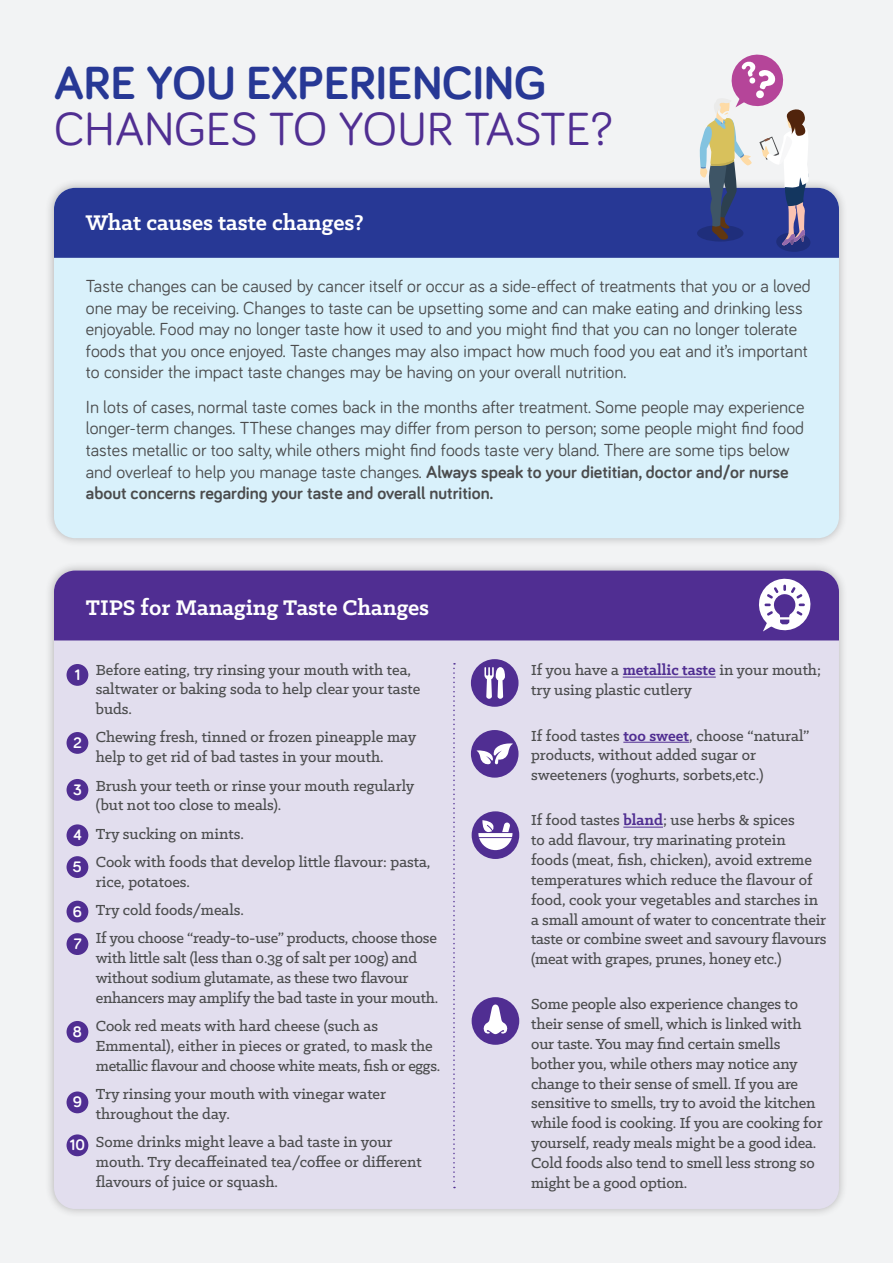
<style>
.page{position:relative;width:893px;height:1263px;background:#f2f3f4}
.page>*{position:absolute;margin:0;border:0;box-sizing:border-box;transform-origin:0 0}
.t1{font:47.85px "Bariol";color:#502e92}
.t2{font:700 47.85px "Bariol";color:#273895}
.t3{font:700 24px "Klinic Slab";color:#fff}
.t4{font:18px/21.6px "Bariol";color:#4b4c4d}
.t5{font:500 16.5px/19.8px "Klinic Slab";color:#4b4c4d}
.t6{font:700 15.6px/31.8px "Bariol";color:#fff}
.s1{font-weight:700}
.s2{font-weight:700;color:#502e92}
</style>
<div class="page">
<div style="left:45px;top:179px;width:803px;height:368px;background:#231f20;opacity:.3"></div>
<div style="left:54px;top:188px;width:785px;height:350px;background:#d9f1fb;border-radius:21px"></div>
<div style="left:54px;top:188px;width:785px;height:70px;background:#273895"></div>
<div style="left:45px;top:561px;width:803px;height:657px;background:#231f20;opacity:.3"></div>
<div style="left:54px;top:570px;width:785px;height:639px;background:#e2deee;border-radius:21px"></div>
<div style="left:54px;top:570px;width:785px;height:70px;background:#502e92"></div>
<hr style="left:623px;top:677px;width:93px;height:1px;background:#502e92">
<hr style="left:623px;top:742px;width:66px;height:1px;background:#502e92">
<hr style="left:623px;top:827px;width:40px;height:1px;background:#502e92">
<div style="left:67px;top:664px;width:21px;height:22px;background:#502e92;border-radius:50%"></div>
<div style="left:67px;top:732px;width:21px;height:22px;background:#502e92;border-radius:50%"></div>
<div style="left:67px;top:779px;width:21px;height:22px;background:#502e92;border-radius:50%"></div>
<div style="left:67px;top:824px;width:21px;height:22px;background:#502e92;border-radius:50%"></div>
<div style="left:67px;top:856px;width:21px;height:22px;background:#502e92;border-radius:50%"></div>
<div style="left:67px;top:901px;width:21px;height:21px;background:#502e92;border-radius:50%"></div>
<div style="left:67px;top:933px;width:21px;height:22px;background:#502e92;border-radius:50%"></div>
<div style="left:67px;top:1021px;width:21px;height:22px;background:#502e92;border-radius:50%"></div>
<div style="left:67px;top:1091px;width:21px;height:22px;background:#502e92;border-radius:50%"></div>
<div style="left:67px;top:1134px;width:21px;height:22px;background:#502e92;border-radius:50%"></div>
<svg style="left:699px;top:54px;width:113px;height:198px"></svg>
<div style="left:471px;top:659px;width:47px;height:48px;background:#502e92;border-radius:50%"></div>
<div style="left:471px;top:730px;width:47px;height:48px;background:#502e92;border-radius:50%"></div>
<div style="left:472px;top:811px;width:47px;height:48px;background:#502e92;border-radius:50%"></div>
<div style="left:472px;top:997px;width:47px;height:48px;background:#502e92;border-radius:50%"></div>
<svg style="left:484px;top:667px;width:21px;height:32px"></svg>
<svg style="left:477px;top:743px;width:36px;height:22px"></svg>
<svg style="left:478px;top:820px;width:34px;height:30px"></svg>
<svg style="left:483px;top:1004px;width:25px;height:30px"></svg>
<svg style="left:756px;top:576px;width:57px;height:57px;background:#a391c5"></svg>
<svg style="left:453px;top:663px;width:2px;height:525px"></svg>
<h1 class="t2" style="left:54px;top:50px;width:494px">ARE YOU EXPERIENCING</h1>
<h1 class="t1" style="left:54px;top:97px;width:560px">CHANGES TO YOUR TASTE?</h1>
<h2 class="t3" style="left:86px;top:207px;width:279px">What causes taste changes?</h2>
<p class="t4" style="left:86px;top:274px;width:726px">Taste changes can be caused by cancer itself or occur as a side-effect of treatments that you or a loved one may be receiving. Changes to taste can be upsetting some and can make eating and drinking less enjoyable. Food may no longer taste how it used to and you might find that you can no longer tolerate foods that you once enjoyed. Taste changes may also impact how much food you eat and it’s important to consider the impact taste changes may be having on your overall nutrition.</p>
<p class="t4" style="left:86px;top:395px;width:720px">In lots of cases, normal taste comes back in the months after treatment. Some people may experience longer-term changes. TThese changes may differ from person to person; some people might find food tastes metallic or too salty, while others might find foods taste very bland. There are some tips below and overleaf to help you manage taste changes. <span class="s1">Always speak to your dietitian, doctor and/or nurse about concerns regarding your taste and overall nutrition.</span></p>
<h2 class="t3" style="left:86px;top:592px;width:345px">TIPS for Managing Taste Changes</h2>
<p class="t6" style="left:75px;top:658px;width:7px">1</p>
<p class="t6" style="left:73px;top:726px;width:10px">2</p>
<p class="t6" style="left:73px;top:773px;width:10px">3</p>
<p class="t6" style="left:73px;top:819px;width:11px">4<br>5</p>
<p class="t6" style="left:73px;top:894px;width:11px;line-height:32.5px">6<br>7</p>
<p class="t6" style="left:73px;top:1015px;width:11px">8</p>
<p class="t6" style="left:73px;top:1086px;width:11px">9</p>
<p class="t6" style="left:70px;top:1129px;width:17px">10</p>
<p class="t5" style="left:96px;top:659px;width:326px">Before eating, try rinsing your mouth with tea, saltwater or baking soda to help clear your taste buds.</p>
<p class="t5" style="left:96px;top:727px;width:322px">Chewing fresh, tinned or frozen pineapple may help to get rid of bad tastes in your mouth.</p>
<p class="t5" style="left:96px;top:775px;width:320px">Brush your teeth or rinse your mouth regularly (but not too close to meals).</p>
<p class="t5" style="left:96px;top:819px;width:336px;line-height:28.3px">Try sucking on mints.<br>Cook with foods that develop little flavour: pasta,</p>
<p class="t5" style="left:96px;top:867px;width:343px;line-height:28.3px">rice, potatoes.<br>Try cold foods/meals.<br>If you choose “ready-to-use” products, choose those</p>
<p class="t5" style="left:96px;top:948px;width:344px">with little salt (less than 0.3g of salt per 100g) and without sodium glutamate, as these two flavour enhancers may amplify the bad taste in your mouth.</p>
<p class="t5" style="left:96px;top:1016px;width:346px">Cook red meats with hard cheese (such as<br>Emmental), either in pieces or grated, to mask the metallic flavour and choose white meats, fish or eggs.</p>
<p class="t5" style="left:96px;top:1083px;width:292px">Try rinsing your mouth with vinegar water throughout the day.</p>
<p class="t5" style="left:96px;top:1131px;width:327px">Some drinks might leave a bad taste in your mouth. Try decaffeinated tea/coffee or different flavours of juice or squash.</p>
<p class="t5" style="left:531px;top:660px;width:291px">If you have a <span class="s2">metallic taste</span> in your mouth; try using plastic cutlery</p>
<p class="t5" style="left:531px;top:725px;width:280px">If food tastes <span class="s2">too sweet</span>, choose “natural” products, without added sugar or sweeteners (yoghurts, sorbets,etc.)</p>
<p class="t5" style="left:531px;top:810px;width:297px">If food tastes <span class="s2">bland</span>; use herbs &amp; spices<br>to add flavour, try marinating protein foods (meat, fish, chicken), avoid extreme temperatures which reduce the flavour of food, cook your vegetables and starches in a small amount of water to concentrate their taste or combine sweet and savoury flavours (meat with grapes, prunes, honey etc.)</p>
<p class="t5" style="left:531px;top:994px;width:293px">Some people also experience changes to their sense of smell, which is linked with our taste. You may find certain smells bother you, while others may notice any change to their sense of smell. If you are sensitive to smells, try to avoid the kitchen while food is cooking. If you are cooking for yourself, ready meals might be a good idea.<br>Cold foods also tend to smell less strong so might be a good option.</p>
</div>
